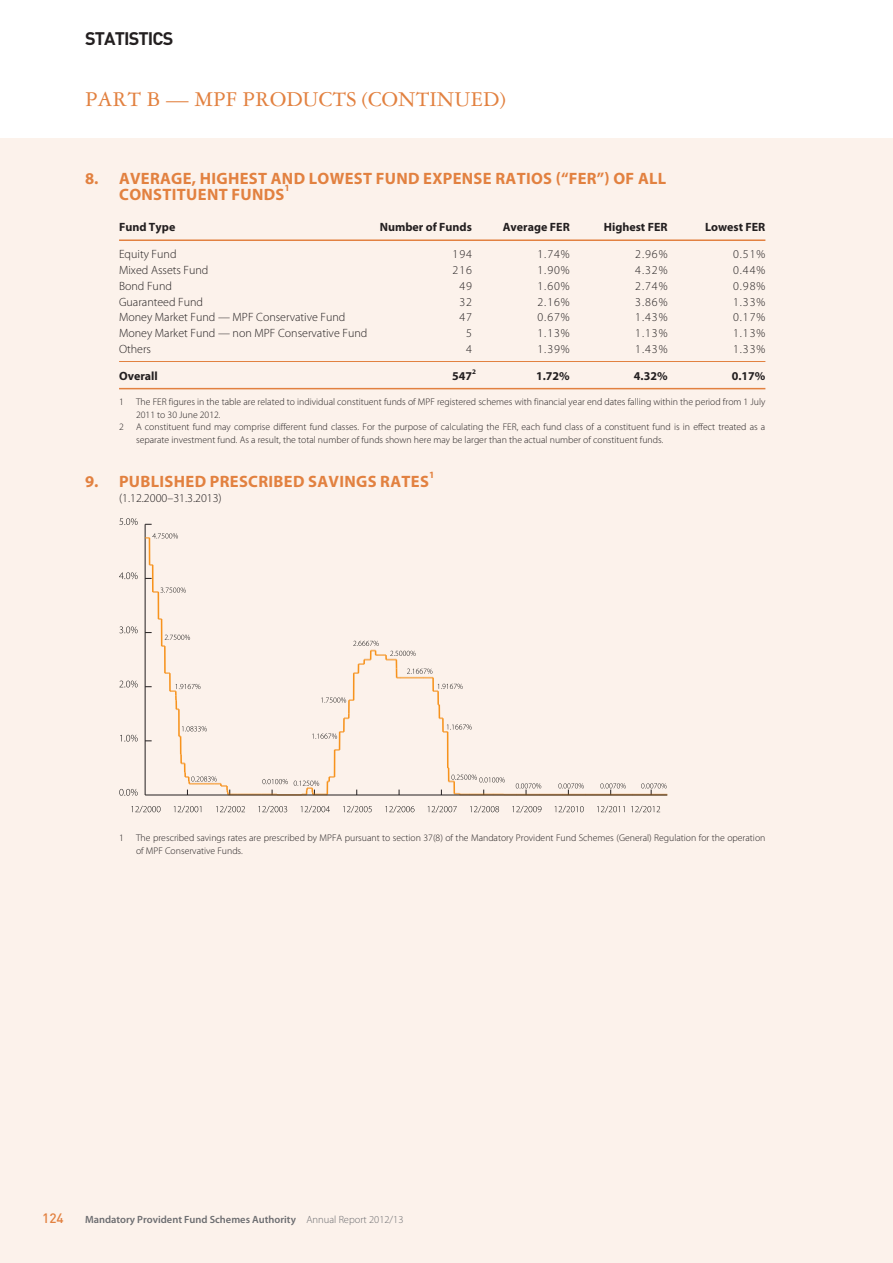
<style>
.page{position:relative;width:893px;height:1263px;background:#fff}
.page>*{position:absolute;margin:0;border:0;box-sizing:border-box;transform-origin:0 0}
.t1{font:22.5px "Garamond 3 LT Std";color:#e28140}
.t2{font:700 18px "DIN Pro";letter-spacing:-.05em;color:#231f20}
.t3{font:700 16.5px/15.8px "Myriad Pro";letter-spacing:.02em;color:#e28140}
.t4{font:500 13.5px "DIN Pro";color:#e28140}
.t5{font:300 12px "Myriad Pro";color:#231f20}
.t6{font:700 12px "Myriad Pro";color:#231f20}
.t7{font:600 10.5px "Myriad Pro";color:#6c6d70}
.t8{font:300 9.75px/12.8px "Myriad Pro";color:#231f20}
.t9{font:700 9.6px "Myriad Pro";color:#e28140}
.t10{font:700 7.05px "Myriad Pro";color:#231f20}
.s1{font-weight:300}
</style>
<div class="page">
<div style="left:0;top:138px;width:893px;height:1125px;background:#fcf2eb"></div>
<hr style="left:119px;top:239px;width:646px;height:2px;background:#e28140">
<hr style="left:119px;top:361px;width:646px;height:1px;background:#e28140">
<hr style="left:119px;top:388px;width:646px;height:1px;background:#e28140">
<svg style="left:119px;top:518px;width:19px;height:7px"></svg>
<svg style="left:119px;top:572px;width:19px;height:7px"></svg>
<svg style="left:119px;top:626px;width:19px;height:7px"></svg>
<svg style="left:119px;top:681px;width:19px;height:6px"></svg>
<svg style="left:120px;top:735px;width:18px;height:7px"></svg>
<svg style="left:119px;top:789px;width:19px;height:7px"></svg>
<svg style="left:131px;top:806px;width:29px;height:6px"></svg>
<svg style="left:174px;top:806px;width:27px;height:6px"></svg>
<svg style="left:216px;top:806px;width:29px;height:6px"></svg>
<svg style="left:258px;top:806px;width:29px;height:6px"></svg>
<svg style="left:301px;top:806px;width:29px;height:6px"></svg>
<svg style="left:343px;top:806px;width:29px;height:6px"></svg>
<svg style="left:385px;top:806px;width:29px;height:6px"></svg>
<svg style="left:428px;top:806px;width:29px;height:6px"></svg>
<svg style="left:470px;top:806px;width:29px;height:6px"></svg>
<svg style="left:512px;top:806px;width:29px;height:6px"></svg>
<svg style="left:555px;top:806px;width:29px;height:6px"></svg>
<svg style="left:597px;top:806px;width:27px;height:6px"></svg>
<svg style="left:631px;top:806px;width:29px;height:6px"></svg>
<hr style="left:145px;top:524px;width:1px;height:271px;background:#231f20">
<svg style="left:145px;top:533px;width:33px;height:33px"></svg>
<hr style="left:152px;top:565px;width:2px;height:27px;background:#f7931d">
<svg style="left:145px;top:587px;width:523px;height:209px"></svg>
<hr style="left:145px;top:795px;width:522px;height:1px;background:#231f20">
<h2 class="t2" style="left:85px;top:32px;width:90px">STATISTICS</h2>
<h1 class="t1" style="left:85px;top:90px;width:422px">PART B — MPF PRODUCTS (CONTINUED)</h1>
<h3 class="t3" style="left:119px;top:172px;width:548px;text-indent:-34px">8. AVERAGE, HIGHEST AND LOWEST FUND EXPENSE RATIOS (“FER”) OF ALL<br>CONSTITUENT FUNDS</h3>
<p class="t9" style="left:285px;top:185px;width:7px">1</p>
<p class="t6" style="left:119px;top:223px;width:58px">Fund Type</p>
<p class="t6" style="left:380px;top:223px;width:94px">Number of Funds</p>
<p class="t6" style="left:503px;top:223px;width:69px">Average FER</p>
<p class="t6" style="left:604px;top:223px;width:65px">Highest FER</p>
<p class="t6" style="left:705px;top:223px;width:62px">Lowest FER</p>
<p class="t5" style="left:119px;top:250px;width:59px">Equity Fund</p>
<p class="t5" style="left:452px;top:250px;width:21px">194</p>
<p class="t5" style="left:537px;top:250px;width:34px">1.74%</p>
<p class="t5" style="left:635px;top:250px;width:34px">2.96%</p>
<p class="t5" style="left:733px;top:250px;width:34px">0.51%</p>
<p class="t5" style="left:119px;top:265px;width:91px">Mixed Assets Fund</p>
<p class="t5" style="left:452px;top:265px;width:21px">216</p>
<p class="t5" style="left:537px;top:265px;width:34px">1.90%</p>
<p class="t5" style="left:635px;top:265px;width:34px">4.32%</p>
<p class="t5" style="left:733px;top:265px;width:34px">0.44%</p>
<p class="t5" style="left:119px;top:281px;width:54px">Bond Fund</p>
<p class="t5" style="left:459px;top:281px;width:14px">49</p>
<p class="t5" style="left:537px;top:281px;width:34px">1.60%</p>
<p class="t5" style="left:635px;top:281px;width:34px">2.74%</p>
<p class="t5" style="left:733px;top:281px;width:34px">0.98%</p>
<p class="t5" style="left:119px;top:297px;width:86px">Guaranteed Fund</p>
<p class="t5" style="left:459px;top:297px;width:14px">32</p>
<p class="t5" style="left:537px;top:297px;width:34px">2.16%</p>
<p class="t5" style="left:635px;top:297px;width:34px">3.86%</p>
<p class="t5" style="left:733px;top:297px;width:34px">1.33%</p>
<p class="t5" style="left:119px;top:313px;width:228px">Money Market Fund — MPF Conservative Fund</p>
<p class="t5" style="left:459px;top:313px;width:14px">47</p>
<p class="t5" style="left:537px;top:313px;width:34px">0.67%</p>
<p class="t5" style="left:635px;top:313px;width:34px">1.43%</p>
<p class="t5" style="left:733px;top:313px;width:34px">0.17%</p>
<p class="t5" style="left:119px;top:328px;width:250px">Money Market Fund — non MPF Conservative Fund</p>
<p class="t5" style="left:466px;top:328px;width:7px">5</p>
<p class="t5" style="left:537px;top:328px;width:34px">1.13%</p>
<p class="t5" style="left:635px;top:328px;width:34px">1.13%</p>
<p class="t5" style="left:733px;top:328px;width:34px">1.13%</p>
<p class="t5" style="left:119px;top:344px;width:34px">Others</p>
<p class="t5" style="left:466px;top:344px;width:7px">4</p>
<p class="t5" style="left:537px;top:344px;width:34px">1.39%</p>
<p class="t5" style="left:635px;top:344px;width:34px">1.43%</p>
<p class="t5" style="left:733px;top:344px;width:34px">1.33%</p>
<p class="t6" style="left:119px;top:371px;width:40px">Overall</p>
<p class="t6" style="left:452px;top:371px;width:21px">547</p>
<p class="t10" style="left:472px;top:368px;width:5px">2</p>
<p class="t6" style="left:536px;top:371px;width:35px">1.72%</p>
<p class="t6" style="left:634px;top:371px;width:35px">4.32%</p>
<p class="t6" style="left:732px;top:371px;width:35px">0.17%</p>
<p class="t8" style="left:119px;top:396px;width:6px">1</p>
<p class="t8" style="left:136px;top:396px;width:631px">The FER figures in the table are related to individual constituent funds of MPF registered schemes with financial year end dates falling within the period from 1 July<br>2011 to 30 June 2012.</p>
<p class="t8" style="left:119px;top:422px;width:6px">2</p>
<p class="t8" style="left:136px;top:422px;width:631px">A constituent fund may comprise different fund classes. For the purpose of calculating the FER, each fund class of a constituent fund is in effect treated as a separate investment fund. As a result, the total number of funds shown here may be larger than the actual number of constituent funds.</p>
<h3 class="t3" style="left:85px;top:475px;width:345px">9. PUBLISHED PRESCRIBED SAVINGS RATES</h3>
<p class="t9" style="left:429px;top:472px;width:7px">1</p>
<p class="t5" style="left:119px;top:494px;width:104px">(1.12.2000–31.3.2013)</p>
<p class="t8" style="left:119px;top:832px;width:6px">1</p>
<p class="t8" style="left:136px;top:832px;width:631px">The prescribed savings rates are prescribed by MPFA pursuant to section 37(8) of the Mandatory Provident Fund Schemes (General) Regulation for the operation of MPF Conservative Funds.</p>
<h3 class="t4" style="left:42px;top:1213px;width:23px">124</h3>
<p class="t7" style="left:85px;top:1215px;width:320px">Mandatory Provident Fund Schemes Authority <span class="s1">Annual Report 2012/13</span></p>
</div>
